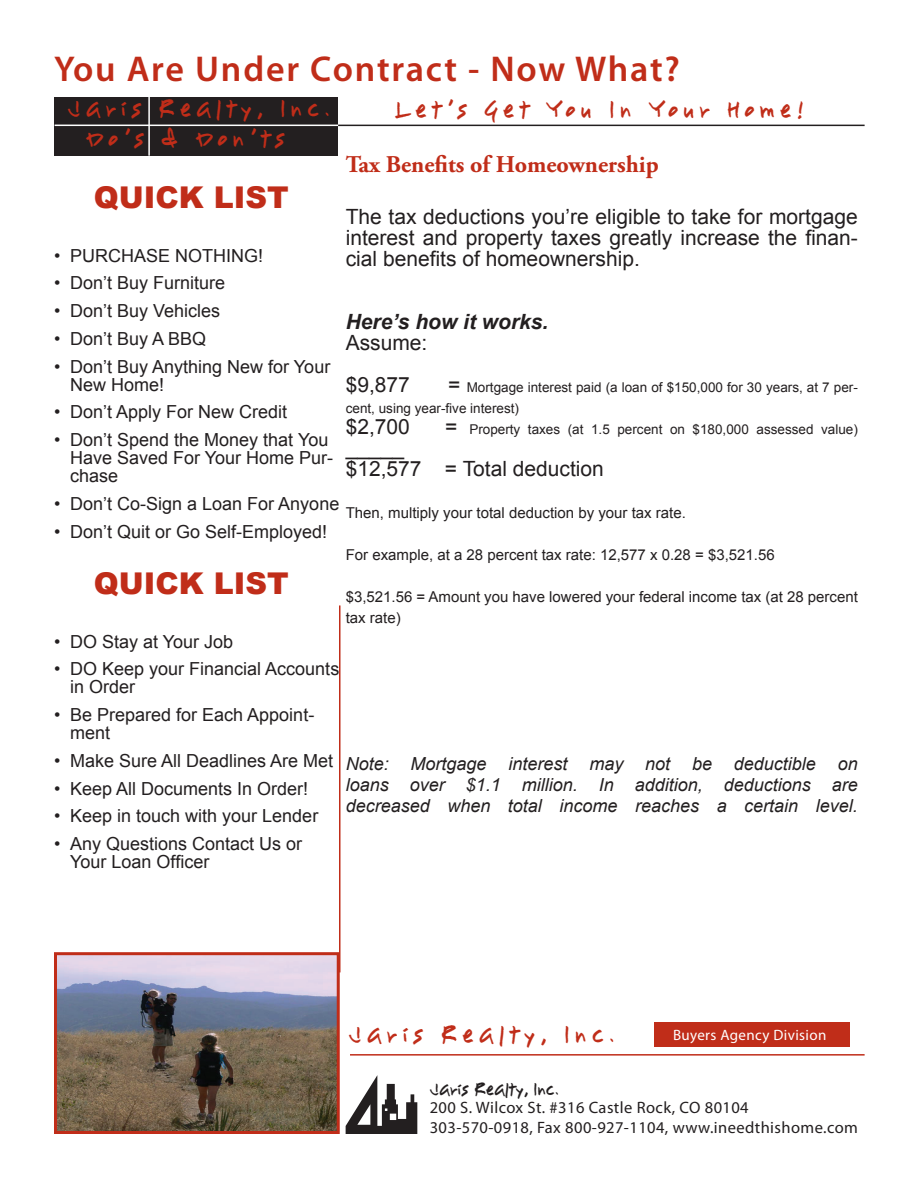
<style>
.page{position:relative;width:918px;height:1188px;background:#fff}
.page>*{position:absolute;margin:0;border:0;box-sizing:border-box;transform-origin:0 0}
.t1{font:600 36px "Myriad Pro";letter-spacing:.05em;color:#c02d19}
.t2{font:900 30px "Arial";color:#c02d19}
.t3{font:700 24px "Adobe Garamond Pro";color:#c02d19}
.t4{font:22.5px/29.7px "Youngsook BTN";letter-spacing:.25em;color:#c02d19}
.t5{font:21px/21px "Arial";color:#231f20}
.t6{font:italic 700 21px "Arial";color:#231f20}
.t7{font:18px/27.8px "Arial";color:#231f20}
.t8{font:italic 18px/21px "Arial";color:#231f20;text-align:justify}
.t9{font:16.5px/19.8px "Myriad Pro";letter-spacing:.025em;color:#231f20}
.t10{font:16.5px "Youngsook BTN";letter-spacing:.025em;color:#231f20}
.t11{font:15px/21px "Arial";color:#231f20}
.t12{font:15px "Myriad Pro";letter-spacing:.025em;color:#fff}
.t13{font:13.5px/21px "Arial";color:#231f20}
.s1{font-size:21px}
</style>
<div class="page">
<div style="left:55px;top:97px;width:283px;height:58px;background:#231f20"></div>
<hr style="left:55px;top:125px;width:283px;height:1px;background:#fff">
<hr style="left:148px;top:97px;width:2px;height:59px;background:#fff">
<svg style="left:346px;top:1075px;width:71px;height:59px"></svg>
<hr style="left:339px;top:605px;width:1px;height:367px;background:#c02d19">
<hr style="left:350px;top:1054px;width:515px;height:2px;background:#c02d19">
<hr style="left:338px;top:125px;width:527px;height:1px;background:#231f20">
<div style="left:654px;top:1023px;width:196px;height:24px;background:#c02d19"></div>
<img style="left:58px;top:956px;width:278px;height:174px">
<div style="left:54px;top:952px;width:286px;height:182px;border:3px solid #c02d19"></div>
<h1 class="t1" style="left:54px;top:46px;width:628px">You Are Under Contract - Now What?</h1>
<p class="t7" style="left:54px;top:242px;width:8px;text-align:justify">• • • • •</p>
<p class="t7" style="left:54px;top:398px;width:8px">• •</p>
<p class="t7" style="left:54px;top:490px;width:8px">• •</p>
<p class="t7" style="left:54px;top:628px;width:8px">• •</p>
<p class="t7" style="left:54px;top:701px;width:8px">•</p>
<p class="t7" style="left:54px;top:747px;width:8px;text-align:justify">• • • •</p>
<p class="t4" style="left:86px;top:93px;width:245px;text-indent:-18px">Jaris Realty, Inc.<br>Do’s &amp; Don’ts</p>
<p class="t4" style="left:395px;top:93px;width:410px">Let’s Get You In Your Home!</p>
<h3 class="t3" style="left:346px;top:151px;width:314px">Tax Benefits of Homeownership</h3>
<p class="t5" style="left:346px;top:206px;width:514px;text-align:justify">The tax deductions you’re eligible to take for mortgage interest and property taxes greatly increase the finan&shy;cial benefits of homeownership.</p>
<h2 class="t2" style="left:94px;top:175px;width:196px">QUICK LIST</h2>
<p class="t7" style="left:70px;top:242px;width:262px">PURCHASE NOTHING!<br>Don’t Buy Furniture<br>Don’t Buy Vehicles<br>Don’t Buy A BBQ<br>Don’t Buy Anything New for Your</p>
<p class="t7" style="left:70px;top:371px;width:260px">New Home!<br>Don’t Apply For New Credit<br>Don’t Spend the Money that You</p>
<p class="t7" style="left:70px;top:449px;width:265px;line-height:18px">Have Saved For Your Home Pur&shy;chase</p>
<p class="t7" style="left:70px;top:490px;width:271px">Don’t Co-Sign a Loan For Anyone<br>Don’t Quit or Go Self-Employed!</p>
<p class="t6" style="left:346px;top:308px;width:204px">Here’s how it works.</p>
<p class="t5" style="left:346px;top:322px;width:83px;line-height:42px">Assume: $9,877</p>
<p class="t13" style="left:346px;top:377px;width:514px;text-indent:102px"><span class="s1">=</span> Mortgage interest paid (a loan of $150,000 for 30 years, at 7 per&shy;cent, using year-five interest)</p>
<p class="t5" style="left:346px;top:416px;width:66px">$2,700</p>
<p class="t13" style="left:445px;top:419px;width:414px"><span class="s1">=</span> Property taxes (at 1.5 percent on $180,000 assessed value)</p>
<p class="t5" style="left:346px;top:437px;width:260px">_____<br>$12,577 = Total deduction</p>
<p class="t11" style="left:346px;top:502px;width:342px">Then, multiply your total deduction by your tax rate.</p>
<p class="t11" style="left:346px;top:544px;width:431px">For example, at a 28 percent tax rate: 12,577 x 0.28 = $3,521.56</p>
<p class="t11" style="left:346px;top:586px;width:514px">$3,521.56 = Amount you have lowered your federal income tax (at 28 percent tax rate)</p>
<h2 class="t2" style="left:94px;top:561px;width:196px">QUICK LIST</h2>
<p class="t7" style="left:70px;top:628px;width:271px">DO Stay at Your Job<br>DO Keep your Financial Accounts</p>
<p class="t7" style="left:70px;top:673px;width:246px">in Order<br>Be Prepared for Each Appoint-</p>
<p class="t7" style="left:70px;top:719px;width:265px">ment<br>Make Sure All Deadlines Are Met<br>Keep All Documents In Order!<br>Keep in touch with your Lender<br>Any Questions Contact Us or</p>
<p class="t7" style="left:70px;top:848px;width:141px">Your Loan Officer</p>
<p class="t8" style="left:346px;top:754px;width:514px">Note: Mortgage interest may not be deductible on loans over $1.1 million. In addition, deductions are decreased when total income reaches a certain level.</p>
<p class="t4" style="left:349px;top:1018px;width:267px">Jaris Realty, Inc.</p>
<p class="t12" style="left:673px;top:1025px;width:155px">Buyers Agency Division</p>
<p class="t10" style="left:430px;top:1078px;width:130px">Jaris Realty, Inc.</p>
<p class="t9" style="left:430px;top:1098px;width:430px">200 S. Wilcox St. #316 Castle Rock, CO 80104<br>303-570-0918, Fax 800-927-1104, www.ineedthishome.com</p>
</div>
